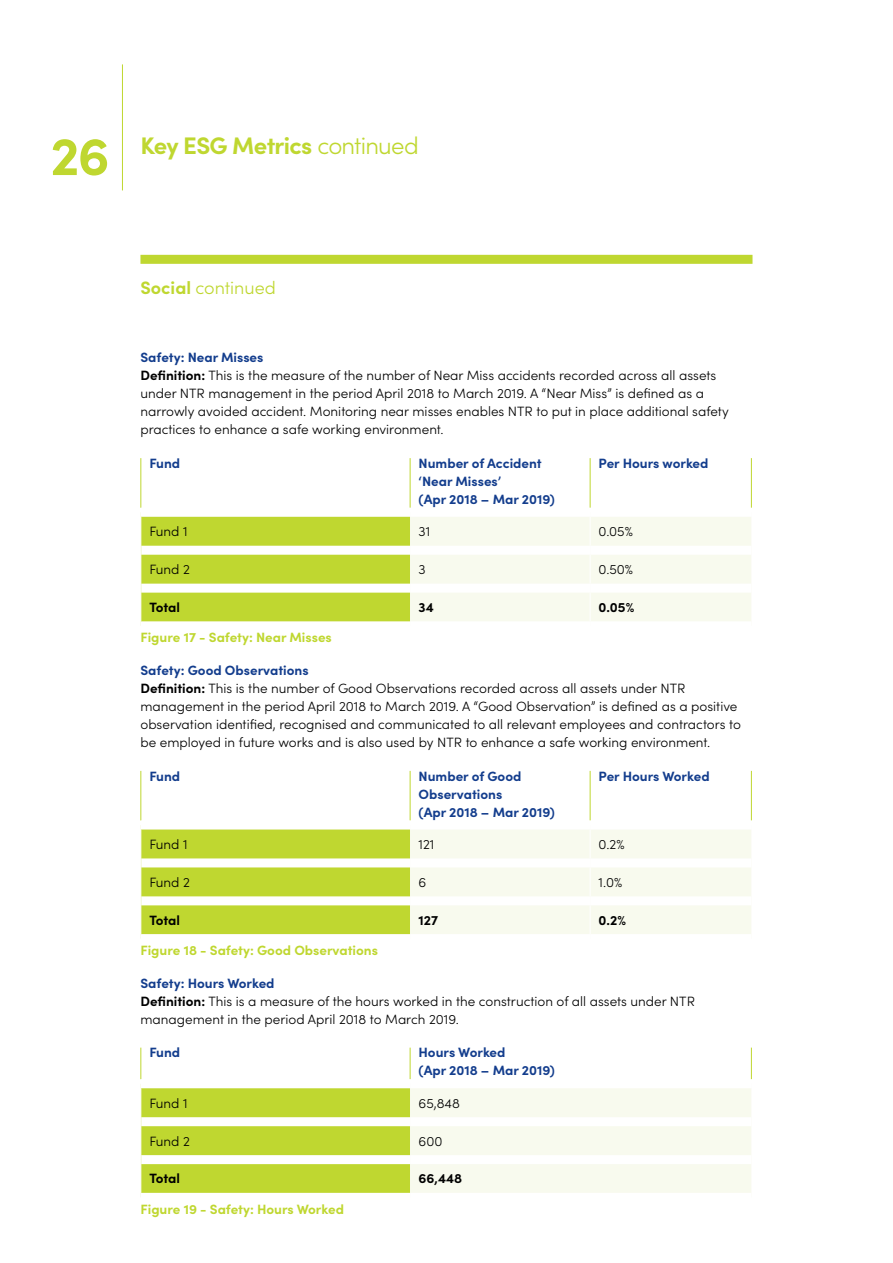
<style>
.page{position:relative;width:893px;height:1263px;background:#fff}
.page>*{position:absolute;margin:0;border:0;box-sizing:border-box;transform-origin:0 0}
.t1{font:700 54px "Sofia Pro";color:#bfd730}
.t2{font:700 24px "Sofia Pro";letter-spacing:-.03em;color:#bfd730}
.t3{font:300 18px "Sofia Pro";color:#bfd730}
.t4{font:300 13.5px/18px "Sofia Pro";color:#000}
.t5{font:700 13.5px/18px "Sofia Pro";color:#133d8d}
.t6{font:700 13.5px "Sofia Pro";color:#bfd730}
.t7{font:700 13.5px "Sofia Pro";letter-spacing:-.005em;color:#000}
.s1{font-weight:300}
.s2{font-weight:700}
.s3{font-weight:700;color:#133d8d}
</style>
<div class="page">
<hr style="left:140px;top:458px;width:1px;height:50px;background:#bfd730">
<hr style="left:410px;top:458px;width:1px;height:50px;background:#bfd730">
<hr style="left:590px;top:458px;width:1px;height:50px;background:#bfd730">
<hr style="left:751px;top:458px;width:1px;height:50px;background:#bfd730">
<svg style="left:141px;top:516px;width:610px;height:106px"></svg>
<div style="left:590px;top:508px;width:162px;height:9px;background:#fff"></div>
<div style="left:590px;top:546px;width:161px;height:9px;background:#fff"></div>
<div style="left:590px;top:584px;width:161px;height:9px;background:#fff"></div>
<div style="left:590px;top:621px;width:161px;height:9px;background:#fff"></div>
<hr style="left:140px;top:771px;width:1px;height:49px;background:#bfd730">
<hr style="left:410px;top:771px;width:1px;height:49px;background:#bfd730">
<hr style="left:590px;top:771px;width:1px;height:49px;background:#bfd730">
<hr style="left:751px;top:771px;width:1px;height:49px;background:#bfd730">
<svg style="left:141px;top:829px;width:610px;height:106px"></svg>
<div style="left:590px;top:858px;width:161px;height:9px;background:#fff"></div>
<div style="left:590px;top:896px;width:161px;height:9px;background:#fff"></div>
<div style="left:590px;top:934px;width:161px;height:9px;background:#fff"></div>
<svg style="left:141px;top:1088px;width:610px;height:105px"></svg>
<hr style="left:140px;top:1047px;width:1px;height:32px;background:#bfd730">
<hr style="left:410px;top:1047px;width:1px;height:32px;background:#bfd730">
<hr style="left:751px;top:1047px;width:1px;height:32px;background:#bfd730">
<div style="left:141px;top:1117px;width:269px;height:9px;background:#fff"></div>
<div style="left:141px;top:1155px;width:269px;height:9px;background:#fff"></div>
<div style="left:410px;top:1117px;width:341px;height:9px;background:#fff"></div>
<div style="left:410px;top:1155px;width:341px;height:9px;background:#fff"></div>
<div style="left:140px;top:255px;width:612px;height:9px;background:#bfd730"></div>
<hr style="left:122px;top:64px;width:1px;height:126px;background:#bfd730">
<h1 class="t1" style="left:50px;top:114px;width:61px">26</h1>
<h2 class="t2" style="left:140px;top:127px;width:280px">Key ESG Metrics <span class="s1">continued</span></h2>
<h3 class="t3" style="left:140px;top:274px;width:137px"><span class="s2">Social</span> continued</h3>
<p class="t4" style="left:140px;top:348px;width:590px"><span class="s3">Safety: Near Misses<br></span><span class="s2">Definition:</span> This is the measure of the number of Near Miss accidents recorded across all assets under NTR management in the period April 2018 to March 2019. A “Near Miss” is defined as a narrowly avoided accident. Monitoring near misses enables NTR to put in place additional safety practices to enhance a safe working environment.</p>
<p class="t5" style="left:149px;top:453px;width:32px">Fund</p>
<p class="t5" style="left:419px;top:453px;width:138px">Number of Accident ‘Near Misses’<br>(Apr 2018 – Mar 2019)</p>
<p class="t5" style="left:599px;top:453px;width:111px">Per Hours worked</p>
<p class="t4" style="left:149px;top:522px;width:40px">Fund 1</p>
<p class="t4" style="left:419px;top:522px;width:13px">31</p>
<p class="t4" style="left:599px;top:522px;width:36px">0.05%</p>
<p class="t4" style="left:149px;top:560px;width:42px">Fund 2</p>
<p class="t4" style="left:419px;top:560px;width:9px">3</p>
<p class="t4" style="left:599px;top:560px;width:36px">0.50%</p>
<p class="t7" style="left:149px;top:597px;width:32px">Total</p>
<p class="t7" style="left:419px;top:597px;width:17px">34</p>
<p class="t7" style="left:599px;top:597px;width:37px">0.05%</p>
<p class="t6" style="left:140px;top:627px;width:193px">Figure 17 - Safety: Near Misses</p>
<p class="t4" style="left:140px;top:660px;width:602px"><span class="s3">Safety: Good Observations<br></span><span class="s2">Definition:</span> This is the number of Good Observations recorded across all assets under NTR management in the period April 2018 to March 2019. A “Good Observation” is defined as a positive observation identified, recognised and communicated to all relevant employees and contractors to be employed in future works and is also used by NTR to enhance a safe working environment.</p>
<p class="t5" style="left:149px;top:766px;width:32px">Fund</p>
<p class="t5" style="left:419px;top:766px;width:138px">Number of Good<br>Observations<br>(Apr 2018 – Mar 2019)</p>
<p class="t5" style="left:599px;top:766px;width:112px">Per Hours Worked</p>
<p class="t4" style="left:149px;top:834px;width:40px">Fund 1</p>
<p class="t4" style="left:419px;top:834px;width:17px">121</p>
<p class="t4" style="left:599px;top:834px;width:27px">0.2%</p>
<p class="t4" style="left:149px;top:872px;width:42px">Fund 2</p>
<p class="t4" style="left:419px;top:872px;width:9px">6</p>
<p class="t4" style="left:599px;top:872px;width:25px">1.0%</p>
<p class="t7" style="left:149px;top:909px;width:32px">Total</p>
<p class="t7" style="left:419px;top:909px;width:21px">127</p>
<p class="t7" style="left:599px;top:909px;width:29px">0.2%</p>
<p class="t6" style="left:140px;top:940px;width:239px">Figure 18 - Safety: Good Observations</p>
<p class="t4" style="left:140px;top:973px;width:556px"><span class="s3">Safety: Hours Worked<br></span><span class="s2">Definition:</span> This is a measure of the hours worked in the construction of all assets under NTR management in the period April 2018 to March 2019.</p>
<p class="t5" style="left:149px;top:1042px;width:32px">Fund</p>
<p class="t5" style="left:419px;top:1042px;width:138px">Hours Worked<br>(Apr 2018 – Mar 2019)</p>
<p class="t4" style="left:149px;top:1093px;width:40px">Fund 1</p>
<p class="t4" style="left:419px;top:1093px;width:43px">65,848</p>
<p class="t4" style="left:149px;top:1131px;width:42px">Fund 2</p>
<p class="t4" style="left:419px;top:1131px;width:25px">600</p>
<p class="t7" style="left:149px;top:1168px;width:32px">Total</p>
<p class="t7" style="left:419px;top:1168px;width:45px">66,448</p>
<p class="t6" style="left:140px;top:1199px;width:205px">Figure 19 - Safety: Hours Worked</p>
</div>
